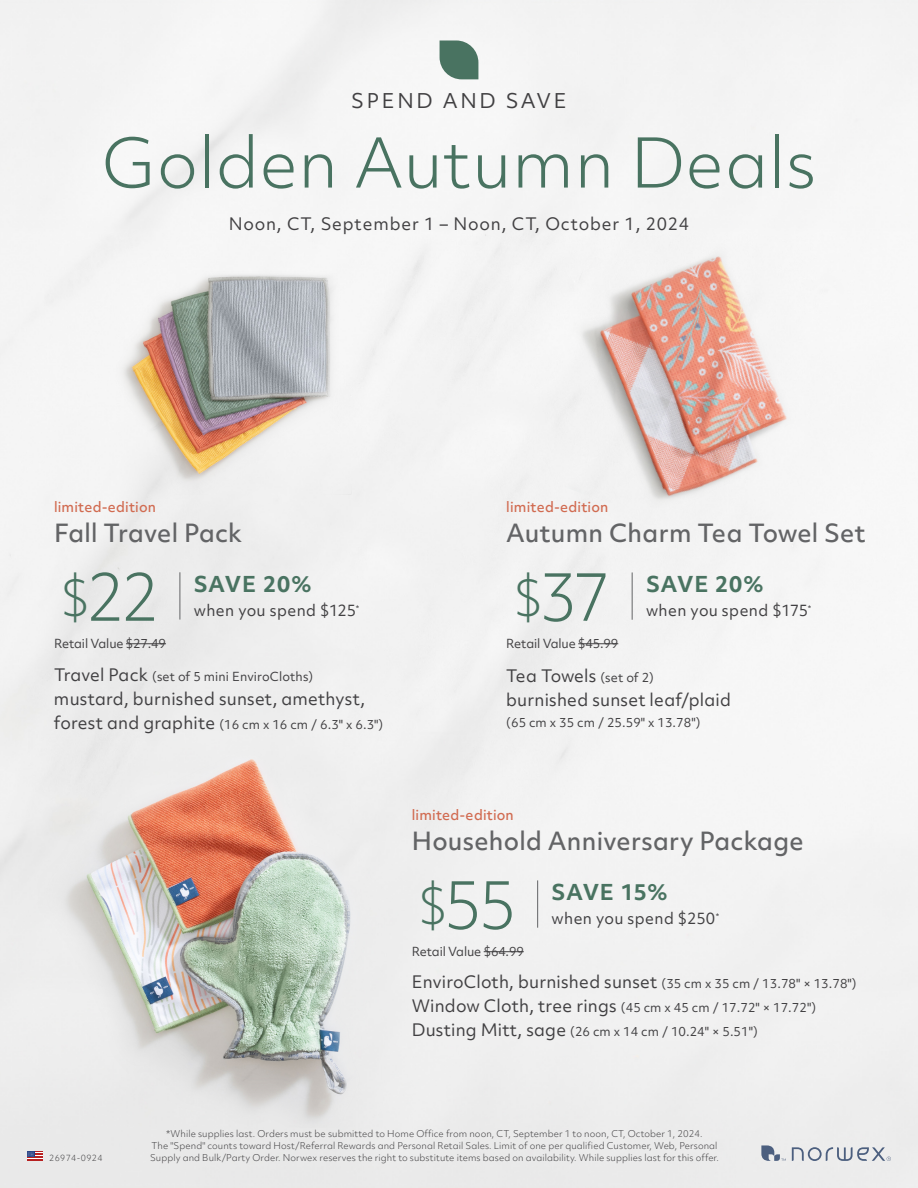
<style>
.page{position:relative;width:918px;height:1188px;background:#f2f2f2}
.page>*{position:absolute;margin:0;border:0;box-sizing:border-box;transform-origin:0 0}
.t1{font:300 66px "Objektiv Mk 2";letter-spacing:.01em;color:#497361}
.t2{font:300 63.75px "Objektiv Mk 2";color:#497361}
.t3{font:500 24px "Objektiv Mk 2";letter-spacing:.01em;color:#636466}
.t4{font:700 21px "Objektiv Mk 2";letter-spacing:.025em;color:#497361}
.t5{font:19.5px "Objektiv Mk 2";letter-spacing:.14em;color:#414042}
.t6{font:16.5px/24px "Objektiv Mk 2";letter-spacing:.01em;color:#414042}
.t7{font:16.5px "Objektiv Mk 2";letter-spacing:.05em;color:#414042}
.t8{font:15px "Objektiv Mk 2";letter-spacing:.025em;color:#414042}
.t9{font:500 13.5px "Objektiv Mk 2";letter-spacing:.01em;color:#d16b51}
.t10{font:12px/24px "Objektiv Mk 2";letter-spacing:.01em;color:#414042}
.t11{font:12px "Objektiv Mk 2";letter-spacing:-.01em;color:#414042}
.t12{font:300 9px/12px "Objektiv Mk 2";letter-spacing:.01em;color:#414042;text-align:center}
.t13{font:300 8.25px "Objektiv Mk 2";letter-spacing:.05em;color:#414042}
.s1{font-size:48.75px}
.s2{font-size:16.5px}
.s3{font-size:12px}
</style>
<div class="page">
<img style="left:28px;top:729px;width:403px;height:398px">
<svg style="left:792px;top:1147px;width:99px;height:14px"></svg>
<svg style="left:761px;top:1145px;width:25px;height:16px"></svg>
<svg style="left:27px;top:1152px;width:15px;height:9px"></svg>
<img style="left:96px;top:252px;width:267px;height:250px">
<hr style="left:126px;top:643px;width:40px;height:1px;background:#414042">
<hr style="left:180px;top:572px;width:1px;height:48px;background:#636466">
<img style="left:506px;top:211px;width:351px;height:329px">
<hr style="left:578px;top:643px;width:40px;height:1px;background:#414042">
<hr style="left:632px;top:572px;width:1px;height:48px;background:#636466">
<hr style="left:484px;top:951px;width:40px;height:1px;background:#414042">
<hr style="left:537px;top:880px;width:1px;height:48px;background:#636466">
<svg style="left:440px;top:40px;width:38px;height:39px"></svg>
<h3 class="t5" style="left:351px;top:87px;width:217px">SPEND AND SAVE</h3>
<h1 class="t1" style="left:102px;top:118px;width:716px">Golden Autumn Deals</h1>
<h3 class="t7" style="left:229px;top:212px;width:462px">Noon, CT, September 1 – Noon, CT, October 1, 2024</h3>
<h3 class="t9" style="left:54px;top:498px;width:104px">limited-edition</h3>
<h3 class="t3" style="left:54px;top:517px;width:190px">Fall Travel Pack</h3>
<h2 class="t2" style="left:60px;top:553px;width:101px"><span class="s1">$</span>22</h2>
<h3 class="t11" style="left:54px;top:635px;width:114px">Retail Value $27.49</h3>
<h3 class="t4" style="left:194px;top:569px;width:119px">SAVE 20%</h3>
<h3 class="t8" style="left:194px;top:600px;width:167px">when you spend $125<sup>*</sup></h3>
<h3 class="t10" style="left:54px;top:664px;width:261px"><span class="s2">Travel Pack</span> (set of 5 mini EnviroCloths)</h3>
<h3 class="t6" style="left:54px;top:686px;width:313px">mustard, burnished sunset, amethyst,</h3>
<h3 class="t10" style="left:54px;top:712px;width:331px"><span class="s2">forest and graphite</span> (16 cm x 16 cm / 6.3" x 6.3")</h3>
<h3 class="t9" style="left:506px;top:498px;width:104px">limited-edition</h3>
<h3 class="t3" style="left:506px;top:517px;width:361px">Autumn Charm Tea Towel Set</h3>
<h2 class="t2" style="left:513px;top:553px;width:100px"><span class="s1">$</span>37</h2>
<h3 class="t11" style="left:506px;top:635px;width:114px">Retail Value $45.99</h3>
<h3 class="t4" style="left:646px;top:569px;width:119px">SAVE 20%</h3>
<h3 class="t8" style="left:646px;top:600px;width:167px">when you spend $175<sup>*</sup></h3>
<h3 class="t6" style="left:506px;top:664px;width:226px">Tea Towels <span class="s3">(set of 2) </span>burnished sunset leaf/plaid</h3>
<h3 class="t10" style="left:506px;top:710px;width:196px">(65 cm x 35 cm / 25.59" x 13.78")</h3>
<h3 class="t9" style="left:412px;top:806px;width:104px">limited-edition</h3>
<h3 class="t3" style="left:412px;top:825px;width:394px">Household Anniversary Package</h3>
<h2 class="t2" style="left:418px;top:861px;width:101px"><span class="s1">$</span>55</h2>
<h3 class="t11" style="left:412px;top:943px;width:114px">Retail Value $64.99</h3>
<h3 class="t4" style="left:552px;top:877px;width:118px">SAVE 15%</h3>
<h3 class="t8" style="left:552px;top:908px;width:169px">when you spend $250<sup>*</sup></h3>
<h3 class="t6" style="left:412px;top:970px;width:446px">EnviroCloth, burnished sunset <span class="s3">(35 cm x 35 cm / 13.78" × 13.78")</span></h3>
<h3 class="t10" style="left:412px;top:996px;width:406px"><span class="s2">Window Cloth, tree rings</span> (45 cm x 45 cm / 17.72" × 17.72")<br><span class="s2">Dusting Mitt, sage</span> (26 cm x 14 cm / 10.24" × 5.51")</h3>
<p class="t12" style="left:152px;top:1128px;width:567px">*While supplies last. Orders must be submitted to Home Office from noon, CT, September 1 to noon, CT, October 1, 2024.<br>The "Spend" counts toward Host/Referral Rewards and Personal Retail Sales. Limit of one per qualified Customer, Web, Personal</p>
<p class="t13" style="left:49px;top:1152px;width:55px">26974-0924</p>
<p class="t12" style="left:150px;top:1152px;width:570px">Supply and Bulk/Party Order. Norwex reserves the right to substitute items based on availability. While supplies last for this offer.</p>
</div>
